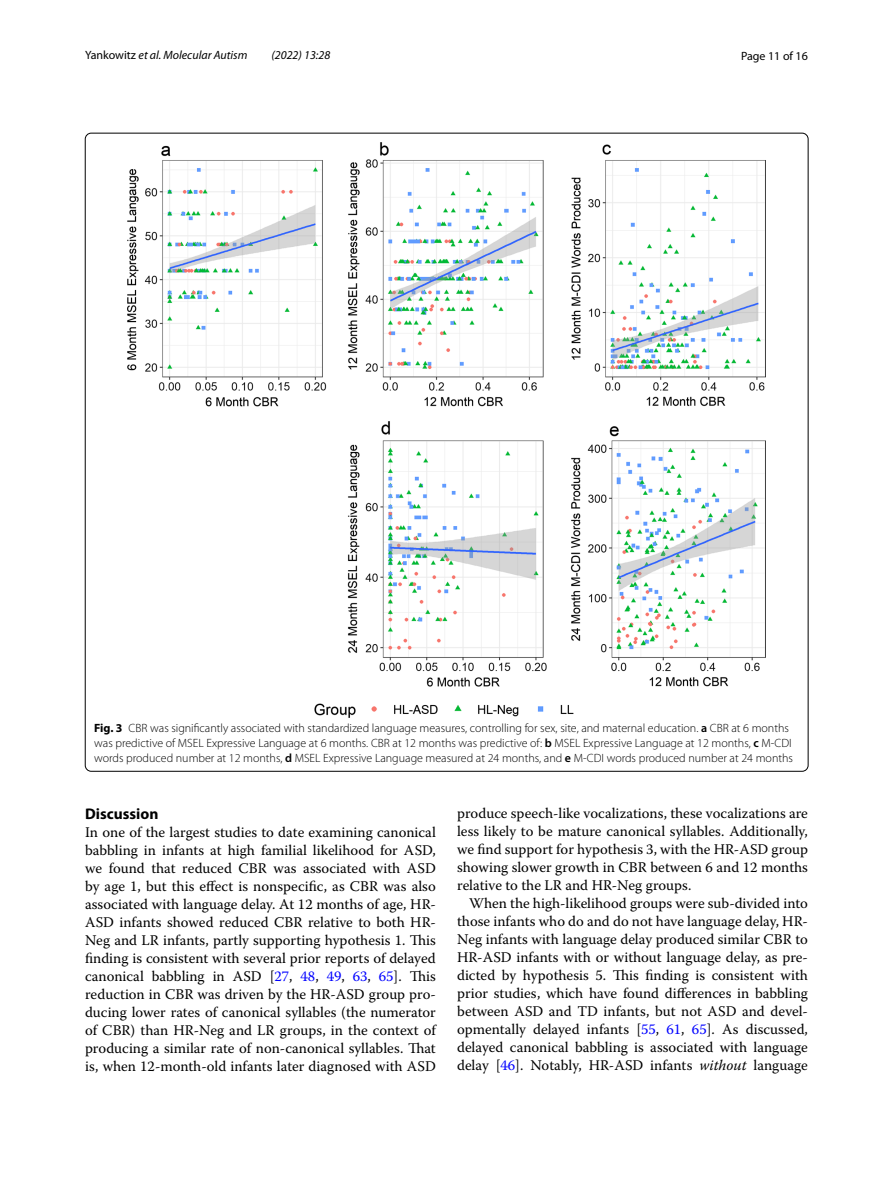
<style>
.page{position:relative;width:893px;height:1187px;background:#fff}
.page>*{position:absolute;margin:0;border:0;box-sizing:border-box;transform-origin:0 0}
.t1{font:700 15.45px "Myriad Pro";color:#000}
.t2{font:14.7px/18px "Warnock Pro";color:#000;text-align:justify}
.t3{font:300 12px/15px "Myriad Pro";color:#000}
.t4{font:italic 12px "Myriad Pro";color:#000}
.t5{font:12px "Myriad Pro";color:#000}
.s1{font-style:normal}
.s2{font-weight:700}
.s3{font-weight:600}
.s4{color:#00f}
.s5{font-style:italic}
</style>
<div class="page">
<img style="left:128px;top:142px;width:637px;height:575px">
<p class="t4" style="left:85px;top:48px;width:164px"><span class="s1">Yankowitz</span> et al. Molecular Autism</p>
<p class="t4" style="left:271px;top:48px;width:60px">(2022) 13:28</p>
<p class="t5" style="left:741px;top:48px;width:68px">Page 11 of 16</p>
<p class="t3" style="left:94px;top:720px;width:700px"><span class="s2">Fig. 3</span> CBR was significantly associated with standardized language measures, controlling for sex, site, and maternal education. <span class="s3">a</span> CBR at 6 months was predictive of MSEL Expressive Language at 6 months. CBR at 12 months was predictive of: <span class="s3">b</span> MSEL Expressive Language at 12 months, <span class="s3">c</span> M-CDI words produced number at 12 months, <span class="s3">d</span> MSEL Expressive Language measured at 24 months, and <span class="s3">e</span> M-CDI words produced number at 24 months</p>
<p class="t1" style="left:85px;top:803px;width:75px">Discussion</p>
<p class="t2" style="left:85px;top:822px;width:352px">In one of the largest studies to date examining canonical babbling in infants at high familial likelihood for ASD, we found that reduced CBR was associated with ASD by age 1, but this effect is nonspecific, as CBR was also associated with language delay. At 12 months of age, HR-ASD infants showed reduced CBR relative to both HR-Neg and LR infants, partly supporting hypothesis 1. This finding is consistent with several prior reports of delayed canonical babbling in ASD [<span class="s4">27</span>, <span class="s4">48</span>, <span class="s4">49</span>, <span class="s4">63</span>, <span class="s4">65</span>]. This reduction in CBR was driven by the HR-ASD group pro&shy;ducing lower rates of canonical syllables (the numerator of CBR) than HR-Neg and LR groups, in the context of producing a similar rate of non-canonical syllables. That is, when 12-month-old infants later diagnosed with ASD</p>
<p class="t2" style="left:457px;top:804px;width:352px">produce speech-like vocalizations, these vocalizations are less likely to be mature canonical syllables. Additionally, we find support for hypothesis 3, with the HR-ASD group showing slower growth in CBR between 6 and 12 months relative to the LR and HR-Neg groups.</p>
<p class="t2" style="left:457px;top:893px;width:352px;text-indent:12px">When the high-likelihood groups were sub-divided into those infants who do and do not have language delay, HR-Neg infants with language delay produced similar CBR to HR-ASD infants with or without language delay, as pre&shy;dicted by hypothesis 5. This finding is consistent with prior studies, which have found differences in babbling between ASD and TD infants, but not ASD and devel&shy;opmentally delayed infants [<span class="s4">55</span>, <span class="s4">61</span>, <span class="s4">65</span>]. As discussed, delayed canonical babbling is associated with language delay [<span class="s4">46</span>]. Notably, HR-ASD infants <span class="s5">without</span> language</p>
</div>
